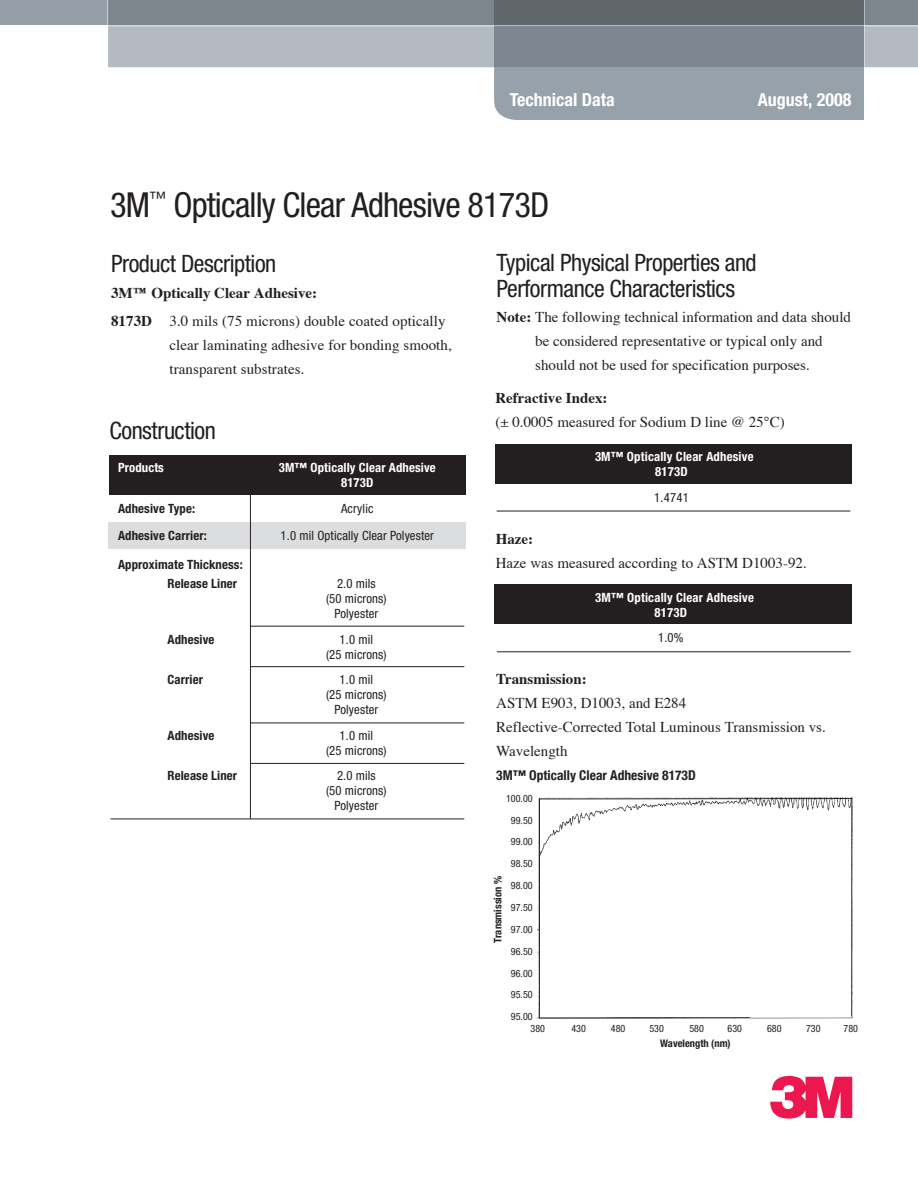
<style>
.page{position:relative;width:918px;height:1188px;background:#fff}
.page>*{position:absolute;margin:0;border:0;box-sizing:border-box;transform-origin:0 0}
.t1{font:60px "Logo 3 M Font";color:#ed174f}
.t2{font:condensed 34.5px "Helvetica Neue";letter-spacing:-.025em;color:#231f20}
.t3{font:condensed 24px/25.5px "Helvetica Neue";letter-spacing:-.02em;color:#231f20}
.t4{font:700 condensed 18px "Helvetica Neue";color:#fff}
.t5{font:15px/24px "Times";color:#231f20}
.t6{font:700 15px "Times";color:#231f20}
.t7{font:700 condensed 13.5px "Helvetica Neue";color:#231f20}
.t8{font:condensed 12.75px/15px "Helvetica Neue";letter-spacing:.01em;color:#231f20;text-align:center}
.t9{font:700 condensed 12.75px/15px "Helvetica Neue";letter-spacing:.015em;color:#fff;text-align:center}
.t10{font:700 condensed 12.75px/19.5px "Helvetica Neue";letter-spacing:.01em;color:#231f20}
.t11{font:700 condensed 10.5px "Helvetica Neue";color:#231f20}
.t12{font:condensed 10.05px/21.9px "Helvetica Neue";color:#231f20;text-align:center}
.s1{font-weight:700}
</style>
<div class="page">
<div style="left:109px;top:455px;width:357px;height:40px;background:#231f20"></div>
<div style="left:109px;top:522px;width:357px;height:27px;background:#dcddde"></div>
<hr style="left:250px;top:626px;width:214px;height:1px;background:#231f20">
<hr style="left:250px;top:666px;width:214px;height:1px;background:#231f20">
<hr style="left:250px;top:723px;width:214px;height:1px;background:#231f20">
<hr style="left:250px;top:763px;width:214px;height:1px;background:#231f20">
<hr style="left:111px;top:819px;width:353px;height:1px;background:#231f20">
<div style="left:494px;top:67px;width:370px;height:53px;background:#97a1aa"></div>
<svg style="left:0;top:0;width:918px;height:67px"></svg>
<hr style="left:250px;top:482px;width:1px;height:337px;background:#231f20">
<div style="left:495px;top:444px;width:357px;height:39px;background:#231f20"></div>
<hr style="left:497px;top:511px;width:353px;height:1px;background:#231f20">
<div style="left:495px;top:584px;width:357px;height:40px;background:#231f20"></div>
<hr style="left:497px;top:651px;width:354px;height:1px;background:#231f20">
<img style="left:536px;top:797px;width:317px;height:223px">
<div style="left:539px;top:798px;width:313px;height:220px;border:1px solid #231f20"></div>
<hr style="left:750px;top:1017px;width:102px;height:1px;background:#fff">
<p class="t4" style="left:510px;top:94px;width:106px">Technical Data</p>
<p class="t4" style="left:758px;top:94px;width:95px">August, 2008</p>
<h2 class="t2" style="left:110px;top:192px;width:441px">3M<sup>™</sup> Optically Clear Adhesive 8173D</h2>
<h3 class="t3" style="left:111px;top:253px;width:167px">Product Description</h3>
<p class="t5" style="left:111px;top:280px;width:336px;line-height:28.5px"><span class="s1">3M™ Optically Clear Adhesive:<br>8173D</span> 3.0 mils (75 microns) double coated optically</p>
<p class="t5" style="left:170px;top:334px;width:284px">clear laminating adhesive for bonding smooth, transparent substrates.</p>
<h3 class="t3" style="left:497px;top:252px;width:262px">Typical Physical Properties and<br>Performance Characteristics</h3>
<p class="t5" style="left:535px;top:306px;width:317px;text-indent:-39px"><span class="s1">Note:</span> The following technical information and data should be considered representative or typical only and should not be used for specification purposes.</p>
<p class="t6" style="left:496px;top:392px;width:114px">Refractive Index:</p>
<p class="t5" style="left:496px;top:411px;width:291px">(± 0.0005 measured for Sodium D line @ 25°C)</p>
<h3 class="t3" style="left:110px;top:420px;width:108px">Construction</h3>
<p class="t9" style="left:118px;top:461px;width:47px">Products</p>
<p class="t9" style="left:279px;top:461px;width:158px">3M™ Optically Clear Adhesive<br>8173D</p>
<p class="t10" style="left:118px;top:500px;width:79px">Adhesive Type:</p>
<p class="t8" style="left:341px;top:502px;width:34px">Acrylic</p>
<p class="t10" style="left:118px;top:527px;width:90px">Adhesive Carrier:</p>
<p class="t8" style="left:281px;top:529px;width:155px">1.0 mil Optically Clear Polyester</p>
<p class="t10" style="left:168px;top:556px;width:77px;text-indent:-50px">Approximate Thickness:<br>Release Liner</p>
<p class="t8" style="left:326px;top:577px;width:62px">2.0 mils<br>(50 microns)<br>Polyester</p>
<p class="t10" style="left:168px;top:631px;width:48px">Adhesive</p>
<p class="t8" style="left:326px;top:633px;width:62px">1.0 mil<br>(25 microns)</p>
<p class="t10" style="left:168px;top:671px;width:37px">Carrier</p>
<p class="t8" style="left:326px;top:673px;width:62px">1.0 mil<br>(25 microns)<br>Polyester</p>
<p class="t10" style="left:168px;top:727px;width:48px">Adhesive</p>
<p class="t8" style="left:326px;top:729px;width:62px">1.0 mil<br>(25 microns)</p>
<p class="t10" style="left:168px;top:767px;width:71px">Release Liner</p>
<p class="t8" style="left:326px;top:769px;width:62px">2.0 mils<br>(50 microns)<br>Polyester</p>
<p class="t9" style="left:595px;top:450px;width:160px">3M™ Optically Clear Adhesive<br>8173D</p>
<p class="t8" style="left:654px;top:491px;width:36px">1.4741</p>
<p class="t6" style="left:496px;top:532px;width:39px">Haze:</p>
<p class="t5" style="left:496px;top:552px;width:313px">Haze was measured according to ASTM D1003-92.</p>
<p class="t9" style="left:595px;top:591px;width:160px">3M™ Optically Clear Adhesive<br>8173D</p>
<p class="t8" style="left:658px;top:631px;width:27px">1.0%</p>
<p class="t6" style="left:496px;top:672px;width:92px">Transmission:</p>
<p class="t5" style="left:496px;top:692px;width:331px">ASTM E903, D1003, and E284<br>Reflective-Corrected Total Luminous Transmission vs.<br>Wavelength</p>
<p class="t7" style="left:496px;top:767px;width:201px">3M™ Optically Clear Adhesive 8173D</p>
<p class="t12" style="left:506px;top:788px;width:28px">100.00<br>99.50<br>99.00<br>98.50<br>98.00<br>97.50<br>97.00<br>96.50<br>96.00<br>95.50<br>95.00</p>
<p class="t12" style="left:531px;top:1018px;width:16px">380</p>
<p class="t12" style="left:571px;top:1018px;width:16px">430</p>
<p class="t12" style="left:611px;top:1018px;width:16px">480</p>
<p class="t12" style="left:649px;top:1018px;width:16px">530</p>
<p class="t12" style="left:689px;top:1018px;width:16px">580</p>
<p class="t12" style="left:728px;top:1018px;width:16px">630</p>
<p class="t12" style="left:767px;top:1018px;width:16px">680</p>
<p class="t12" style="left:806px;top:1018px;width:16px">730</p>
<p class="t12" style="left:844px;top:1018px;width:16px">780</p>
<p class="t11" style="left:660px;top:1039px;width:72px">Wavelength (nm)</p>
<p class="t11" style="left:494px;top:943px;width:68px;rotate:-90deg">Transmission %</p>
<h1 class="t1" style="left:770px;top:1068px;width:97px">3</h1>
</div>
